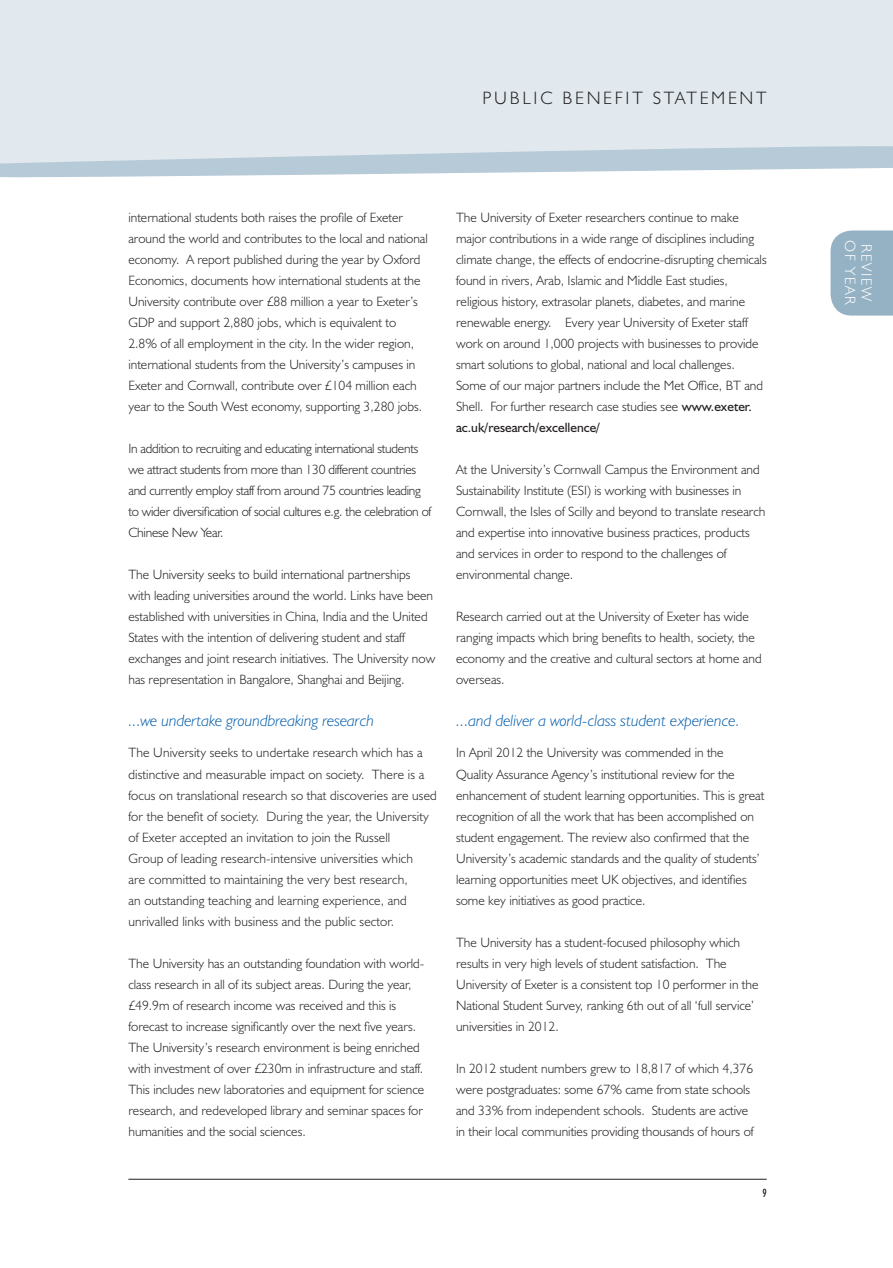
<style>
.page{position:relative;width:893px;height:1268px;background:#fff}
.page>*{position:absolute;margin:0;border:0;box-sizing:border-box;transform-origin:0 0}
.t1{font:300 18px "Humanist 521 BT";letter-spacing:.15em;color:#231f20}
.t2{font:italic 300 16.5px "Humanist 521 BT";color:#015dab}
.t3{font:300 15px "Humanist 521 BT";letter-spacing:.1em;color:#fff}
.t4{font:300 13.5px/21px "Humanist 521 BT";color:#231f20}
.t5{font:300 13.5px/21px "Humanist 521 BT";letter-spacing:-.02em;color:#231f20}
.t6{font:condensed 12px "Humanist 521 BT";color:#231f20}
.s1{font-weight:400}
</style>
<div class="page">
<div style="left:0;top:0;width:892px;height:135px;background:#e1e9ef"></div>
<hr style="left:128px;top:1178px;width:638px;height:1px;background:#231f20">
<svg style="left:0;top:135px;width:892px;height:43px;background:#d1dde6"></svg>
<div style="left:830px;top:230px;width:62px;height:85px;background:#95b2c4"></div>
<h1 class="t1" style="left:482px;top:87px;width:285px">PUBLIC BENEFIT STATEMENT</h1>
<p class="t4" style="left:128px;top:206px;width:301px">international students both raises the profile of Exeter around the world and contributes to the local and national economy. A report published during the year by Oxford Economics, documents how international students at the University contribute over £88 million a year to Exeter’s GDP and support 2,880 jobs, which is equivalent to 2.8% of all employment in the city. In the wider region, international students from the University’s campuses in Exeter and Cornwall, contribute over £104 million each year to the South West economy, supporting 3,280 jobs.</p>
<p class="t5" style="left:128px;top:437px;width:304px">In addition to recruiting and educating international students we attract students from more than 130 different countries and currently employ staff from around 75 countries leading to wider diversification of social cultures e.g. the celebration of Chinese New Year.</p>
<p class="t4" style="left:128px;top:563px;width:308px">The University seeks to build international partnerships with leading universities around the world. Links have been established with universities in China, India and the United States with the intention of delivering student and staff exchanges and joint research initiatives. The University now has representation in Bangalore, Shanghai and Beijing.</p>
<p class="t2" style="left:128px;top:710px;width:247px">...we undertake groundbreaking research</p>
<p class="t4" style="left:128px;top:742px;width:310px">The University seeks to undertake research which has a distinctive and measurable impact on society. There is a focus on translational research so that discoveries are used for the benefit of society. During the year, the University of Exeter accepted an invitation to join the Russell<br>Group of leading research-intensive universities which<br>are committed to maintaining the very best research,<br>an outstanding teaching and learning experience, and unrivalled links with business and the public sector.</p>
<p class="t4" style="left:128px;top:952px;width:297px">The University has an outstanding foundation with world&shy;class research in all of its subject areas. During the year, £49.9m of research income was received and this is forecast to increase significantly over the next five years.<br>The University’s research environment is being enriched with investment of over £230m in infrastructure and staff.<br>This includes new laboratories and equipment for science research, and redeveloped library and seminar spaces for humanities and the social sciences.</p>
<p class="t4" style="left:456px;top:206px;width:312px">The University of Exeter researchers continue to make major contributions in a wide range of disciplines including climate change, the effects of endocrine-disrupting chemicals found in rivers, Arab, Islamic and Middle East studies, religious history, extrasolar planets, diabetes, and marine renewable energy. Every year University of Exeter staff work on around 1,000 projects with businesses to provide smart solutions to global, national and local challenges.<br>Some of our major partners include the Met Office, BT and Shell. For further research case studies see <span class="s1">www.exeter. ac.uk/research/excellence/</span></p>
<p class="t4" style="left:456px;top:458px;width:311px">At the University’s Cornwall Campus the Environment and Sustainability Institute (ESI) is working with businesses in Cornwall, the Isles of Scilly and beyond to translate research and expertise into innovative business practices, products and services in order to respond to the challenges of environmental change.</p>
<p class="t4" style="left:456px;top:605px;width:307px">Research carried out at the University of Exeter has wide ranging impacts which bring benefits to health, society, the economy and the creative and cultural sectors at home and overseas.</p>
<p class="t2" style="left:456px;top:710px;width:285px">...and deliver a world-class student experience.</p>
<p class="t4" style="left:456px;top:742px;width:310px">In April 2012 the University was commended in the<br>quality Assurance Agency’s institutional review for the enhancement of student learning opportunities. This is great recognition of all the work that has been accomplished on student engagement. The review also confirmed that the University’s academic standards and the quality of students’ learning opportunities meet UK objectives, and identifies some key initiatives as good practice.</p>
<p class="t4" style="left:456px;top:931px;width:304px">The University has a student-focused philosophy which results in very high levels of student satisfaction. The University of Exeter is a consistent top 10 performer in the National Student Survey, ranking 6th out of all ‘full service’ universities in 2012.</p>
<p class="t4" style="left:456px;top:1057px;width:299px">In 2012 student numbers grew to 18,817 of which 4,376 were postgraduates: some 67% came from state schools and 33% from independent schools. Students are active in their local communities providing thousands of hours of</p>
<p class="t6" style="left:762px;top:1186px;width:6px">9</p>
<p class="t3" style="left:859px;top:240px;width:66px;rotate:90deg">OF YEAR</p>
<p class="t3" style="left:875px;top:244px;width:58px;rotate:90deg">REVIEW</p>
</div>
